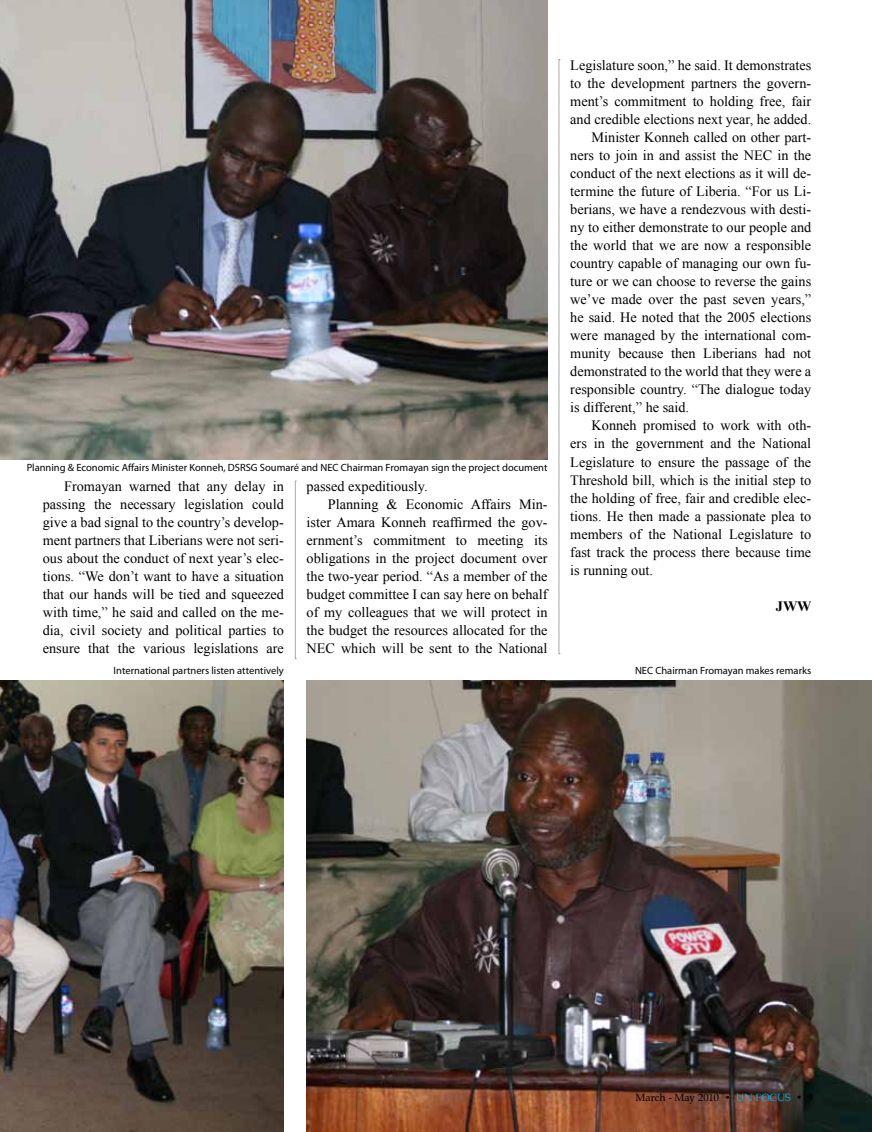
<style>
.page{position:relative;width:872px;height:1132px;background:#fff}
.page>*{position:absolute;margin:0;border:0;box-sizing:border-box;transform-origin:0 0}
.t1{font:14.25px/18px "Times New Roman";color:#000;text-align:justify}
.t2{font:700 14.25px "Times New Roman";color:#000}
.t3{font:10.5px "Myriad Pro";color:#000}
.t4{font:10.5px "Book Antiqua";color:#000}
.s1{font-weight:700}
.s2{color:#00aeef}
</style>
<div class="page">
<img style="left:306px;top:680px;width:566px;height:451px">
<svg style="left:559px;top:59px;width:1px;height:595px"></svg>
<svg style="left:295px;top:480px;width:1px;height:179px"></svg>
<img style="left:0;top:0;width:547px;height:459px">
<img style="left:0;top:680px;width:284px;height:451px">
<p class="t3" style="left:27px;top:460px;width:522px">Planning &amp; Economic Affairs Minister Konneh, DSRSG Soumaré and NEC Chairman Fromayan sign the project document</p>
<p class="t1" style="left:43px;top:476px;width:242px;text-indent:21px">Fromayan warned that any delay in passing the necessary legislation could give a bad signal to the country’s develop&shy;ment partners that Liberians were not seri&shy;ous about the conduct of next year’s elec&shy;tions. “We don’t want to have a situation that our hands will be tied and squeezed with time,” he said and called on the me&shy;dia, civil society and political parties to ensure that the various legislations are</p>
<p class="t1" style="left:306px;top:476px;width:122px">passed expeditiously.</p>
<p class="t1" style="left:328px;top:494px;width:221px">Planning &amp; Economic Affairs Min-</p>
<p class="t1" style="left:306px;top:512px;width:242px">ister Amara Konneh reaffirmed the gov-</p>
<p class="t1" style="left:306px;top:530px;width:242px">ernment’s commitment to meeting its</p>
<p class="t1" style="left:306px;top:548px;width:242px">obligations in the project document over</p>
<p class="t1" style="left:306px;top:566px;width:242px">the two-year period. “As a member of the</p>
<p class="t1" style="left:306px;top:584px;width:242px">budget committee I can say here on behalf</p>
<p class="t1" style="left:306px;top:602px;width:242px">of my colleagues that we will protect in</p>
<p class="t1" style="left:306px;top:620px;width:242px">the budget the resources allocated for the</p>
<p class="t1" style="left:306px;top:638px;width:242px">NEC which will be sent to the National</p>
<p class="t1" style="left:570px;top:56px;width:242px">Legislature soon,” he said. It demonstrates</p>
<p class="t1" style="left:570px;top:74px;width:242px">to the development partners the govern-</p>
<p class="t1" style="left:570px;top:92px;width:242px">ment’s commitment to holding free, fair</p>
<p class="t1" style="left:570px;top:110px;width:242px">and credible elections next year, he added.</p>
<p class="t1" style="left:591px;top:128px;width:221px">Minister Konneh called on other part-</p>
<p class="t1" style="left:570px;top:146px;width:242px">ners to join in and assist the NEC in the</p>
<p class="t1" style="left:570px;top:164px;width:242px">conduct of the next elections as it will de-</p>
<p class="t1" style="left:570px;top:182px;width:242px">termine the future of Liberia. “For us Li-</p>
<p class="t1" style="left:570px;top:200px;width:242px">berians, we have a rendezvous with desti-</p>
<p class="t1" style="left:570px;top:218px;width:242px">ny to either demonstrate to our people and</p>
<p class="t1" style="left:570px;top:236px;width:242px">the world that we are now a responsible</p>
<p class="t1" style="left:570px;top:254px;width:242px">country capable of managing our own fu-</p>
<p class="t1" style="left:570px;top:272px;width:242px">ture or we can choose to reverse the gains</p>
<p class="t1" style="left:570px;top:290px;width:242px">we’ve made over the past seven years,”</p>
<p class="t1" style="left:570px;top:308px;width:242px">he said. He noted that the 2005 elections</p>
<p class="t1" style="left:570px;top:326px;width:242px">were managed by the international com-</p>
<p class="t1" style="left:570px;top:344px;width:242px">munity because then Liberians had not</p>
<p class="t1" style="left:570px;top:362px;width:242px">demonstrated to the world that they were a</p>
<p class="t1" style="left:570px;top:380px;width:242px">responsible country. “The dialogue today</p>
<p class="t1" style="left:570px;top:398px;width:120px">is different,” he said.</p>
<p class="t1" style="left:591px;top:416px;width:221px">Konneh promised to work with oth-</p>
<p class="t1" style="left:570px;top:434px;width:242px">ers in the government and the National</p>
<p class="t1" style="left:570px;top:452px;width:242px">Legislature to ensure the passage of the</p>
<p class="t1" style="left:570px;top:470px;width:242px">Threshold bill, which is the initial step to</p>
<p class="t1" style="left:570px;top:488px;width:242px">the holding of free, fair and credible elec-</p>
<p class="t1" style="left:570px;top:506px;width:242px">tions. He then made a passionate plea to</p>
<p class="t1" style="left:570px;top:524px;width:242px">members of the National Legislature to</p>
<p class="t1" style="left:570px;top:542px;width:242px">fast track the process there because time</p>
<p class="t1" style="left:570px;top:560px;width:84px">is running out.</p>
<p class="t2" style="left:776px;top:595px;width:37px">JWW</p>
<p class="t3" style="left:114px;top:663px;width:172px">International partners listen attentively</p>
<p class="t3" style="left:635px;top:663px;width:178px">NEC Chairman Fromayan makes remarks</p>
<p class="t4" style="left:635px;top:1089px;width:179px">March - May 2010 <span class="s1">•</span> <span class="s2">UN FOCUS</span> • <span class="s1">9</span></p>
</div>
